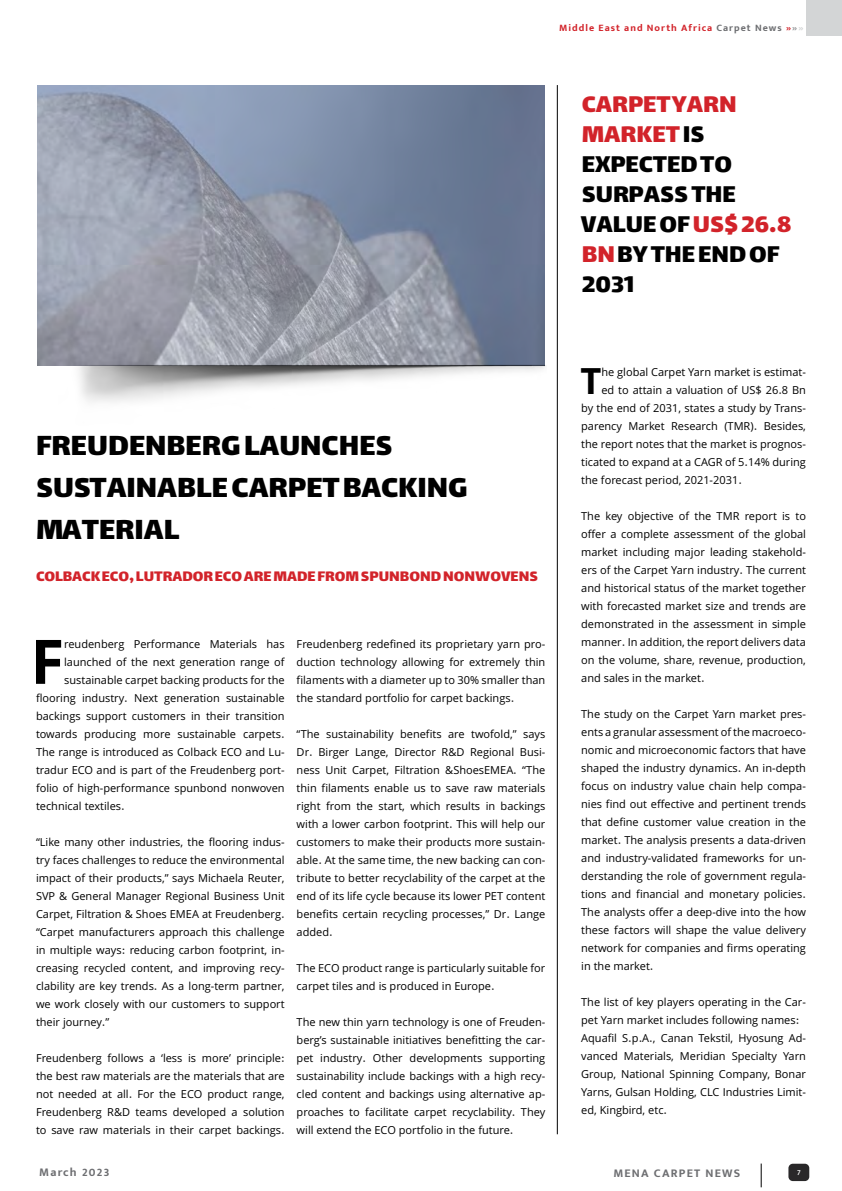
<style>
.page{position:relative;width:842px;height:1191px;background:#fff}
.page>*{position:absolute;margin:0;border:0;box-sizing:border-box;transform-origin:0 0}
.t1{font:700 61.4px "Sahel";color:#000}
.t2{font:700 36.2px "Sahel";color:#000}
.t3{font:34px/42px "Lalezar";color:#000}
.t4{font:28px/30px "Lalezar";color:#000}
.t5{font:17px "Lalezar";color:#d2232a}
.t6{font:700 12px "Mukta Mahee";letter-spacing:.1em;color:#6d6e71}
.t7{font:11px/18px "Sahel";color:#000;text-align:justify}
.t8{font:700 10px "Mukta Mahee";letter-spacing:.1em;color:#d2232a}
.t9{font:600 8px "Mukta Mahee";color:#fff}
.s1{color:#6d6e71}
.s2{color:#939598}
.s3{color:#d1d3d4}
.s4{color:#d2232a}
</style>
<div class="page">
<div style="left:806px;top:0;width:36px;height:36px;background:#d3d5d6"></div>
<div style="left:788px;top:1163px;width:21px;height:18px;background:#292829;border-radius:4px"></div>
<svg style="left:761px;top:1163px;width:1px;height:24px"></svg>
<img style="left:37px;top:85px;width:508px;height:281px">
<img style="left:58px;top:335px;width:488px;height:67px">
<hr style="left:557px;top:85px;width:1px;height:1049px;background:#000">
<p class="t8" style="left:559px;top:21px;width:246px">Middle East and North Africa <span class="s1">Carpet News</span> »<span class="s2">»</span><span class="s3">»</span></p>
<h3 class="t3" style="left:36px;top:422px;width:433px">FREUDENBERG LAUNCHES<br>SUSTAINABLE CARPET BACKING<br>MATERIAL</h3>
<h3 class="t5" style="left:36px;top:565px;width:503px">COLBACK ECO, LUTRADOR ECO ARE MADE FROM SPUNBOND NONWOVENS</h3>
<h1 class="t1" style="left:30px;top:626px;width:35px">F</h1>
<p class="t7" style="left:64px;top:635px;width:222px">reudenberg Performance Materials has</p>
<p class="t7" style="left:64px;top:653px;width:222px">launched of the next generation range of</p>
<p class="t7" style="left:64px;top:671px;width:222px">sustainable carpet backing products for the</p>
<p class="t7" style="left:36px;top:689px;width:250px">flooring industry. Next generation sustainable</p>
<p class="t7" style="left:36px;top:707px;width:250px">backings support customers in their transition</p>
<p class="t7" style="left:36px;top:725px;width:250px">towards producing more sustainable carpets.</p>
<p class="t7" style="left:36px;top:743px;width:250px">The range is introduced as Colback ECO and Lu-</p>
<p class="t7" style="left:36px;top:761px;width:250px">tradur ECO and is part of the Freudenberg port-</p>
<p class="t7" style="left:36px;top:779px;width:250px">folio of high-performance spunbond nonwoven</p>
<p class="t7" style="left:36px;top:797px;width:90px">technical textiles.</p>
<p class="t7" style="left:36px;top:833px;width:250px">“Like many other industries, the flooring indus&shy;try faces challenges to reduce the environmental impact of their products,” says Michaela Reuter, SVP &amp; General Manager Regional Business Unit Carpet, Filtration &amp; Shoes EMEA at Freudenberg. “Carpet manufacturers approach this challenge in multiple ways: reducing carbon footprint, in&shy;creasing recycled content, and improving recy&shy;clability are key trends. As a long-term partner, we work closely with our customers to support their journey.”</p>
<p class="t7" style="left:36px;top:1049px;width:250px">Freudenberg follows a ‘less is more’ principle: the best raw materials are the materials that are not needed at all. For the ECO product range, Freudenberg R&amp;D teams developed a solution to save raw materials in their carpet backings.</p>
<p class="t7" style="left:297px;top:635px;width:250px">Freudenberg redefined its proprietary yarn pro&shy;duction technology allowing for extremely thin filaments with a diameter up to 30% smaller than the standard portfolio for carpet backings.</p>
<p class="t7" style="left:297px;top:725px;width:250px">“The sustainability benefits are twofold,” says Dr. Birger Lange, Director R&amp;D Regional Busi&shy;ness Unit Carpet, Filtration &amp;ShoesEMEA. “The thin filaments enable us to save raw materials right from the start, which results in backings with a lower carbon footprint. This will help our customers to make their products more sustain&shy;able. At the same time, the new backing can con&shy;tribute to better recyclability of the carpet at the end of its life cycle because its lower PET content benefits certain recycling processes,” Dr. Lange added.</p>
<p class="t7" style="left:297px;top:959px;width:250px">The ECO product range is particularly suitable for carpet tiles and is produced in Europe.</p>
<p class="t7" style="left:297px;top:1013px;width:250px">The new thin yarn technology is one of Freuden&shy;berg’s sustainable initiatives benefitting the car&shy;pet industry. Other developments supporting sustainability include backings with a high recy&shy;cled content and backings using alternative ap&shy;proaches to facilitate carpet recyclability. They will extend the ECO portfolio in the future.</p>
<h3 class="t4" style="left:581px;top:88px;width:212px"><span class="s4">CARPET YARN<br>MARKET</span> IS<br>EXPECTED TO<br>SURPASS THE<br>VALUE OF <span class="s4">US$ 26.8<br>BN</span> BY THE END OF<br>2031</h3>
<h2 class="t2" style="left:580px;top:360px;width:22px">T</h2>
<p class="t7" style="left:601px;top:363px;width:206px">he global Carpet Yarn market is estimat-</p>
<p class="t7" style="left:601px;top:381px;width:206px">ed to attain a valuation of US$ 26.8 Bn</p>
<p class="t7" style="left:581px;top:399px;width:226px">by the end of 2031, states a study by Trans-</p>
<p class="t7" style="left:581px;top:417px;width:226px">parency Market Research (TMR). Besides,</p>
<p class="t7" style="left:581px;top:435px;width:226px">the report notes that the market is prognos-</p>
<p class="t7" style="left:581px;top:453px;width:226px">ticated to expand at a CAGR of 5.14% during</p>
<p class="t7" style="left:581px;top:471px;width:162px">the forecast period, 2021-2031.</p>
<p class="t7" style="left:581px;top:507px;width:226px">The key objective of the TMR report is to offer a complete assessment of the global market including major leading stakehold&shy;ers of the Carpet Yarn industry. The current and historical status of the market together with forecasted market size and trends are demonstrated in the assessment in simple manner. In addition, the report delivers data on the volume, share, revenue, production, and sales in the market.</p>
<p class="t7" style="left:581px;top:705px;width:226px">The study on the Carpet Yarn market pres&shy;ents a granular assessment of the macroeco&shy;nomic and microeconomic factors that have shaped the industry dynamics. An in-depth focus on industry value chain help compa&shy;nies find out effective and pertinent trends that define customer value creation in the market. The analysis presents a data-driven and industry-validated frameworks for un&shy;derstanding the role of government regula&shy;tions and financial and monetary policies.<br>The analysts offer a deep-dive into the how these factors will shape the value delivery network for companies and firms operating in the market.</p>
<p class="t7" style="left:581px;top:993px;width:226px;text-align:left">The list of key players operating in the Car&shy;pet Yarn market includes following names:<br>Aquafil S.p.A., Canan Tekstil, Hyosung Ad&shy;vanced Materials, Meridian Specialty Yarn Group, National Spinning Company, Bonar Yarns, Gulsan Holding, CLC Industries Limit&shy;ed, Kingbird, etc.</p>
<p class="t6" style="left:39px;top:1164px;width:72px">March 2023</p>
<p class="t6" style="left:613px;top:1166px;width:128px">MENA CARPET NEWS</p>
<p class="t9" style="left:797px;top:1167px;width:5px">7</p>
</div>
